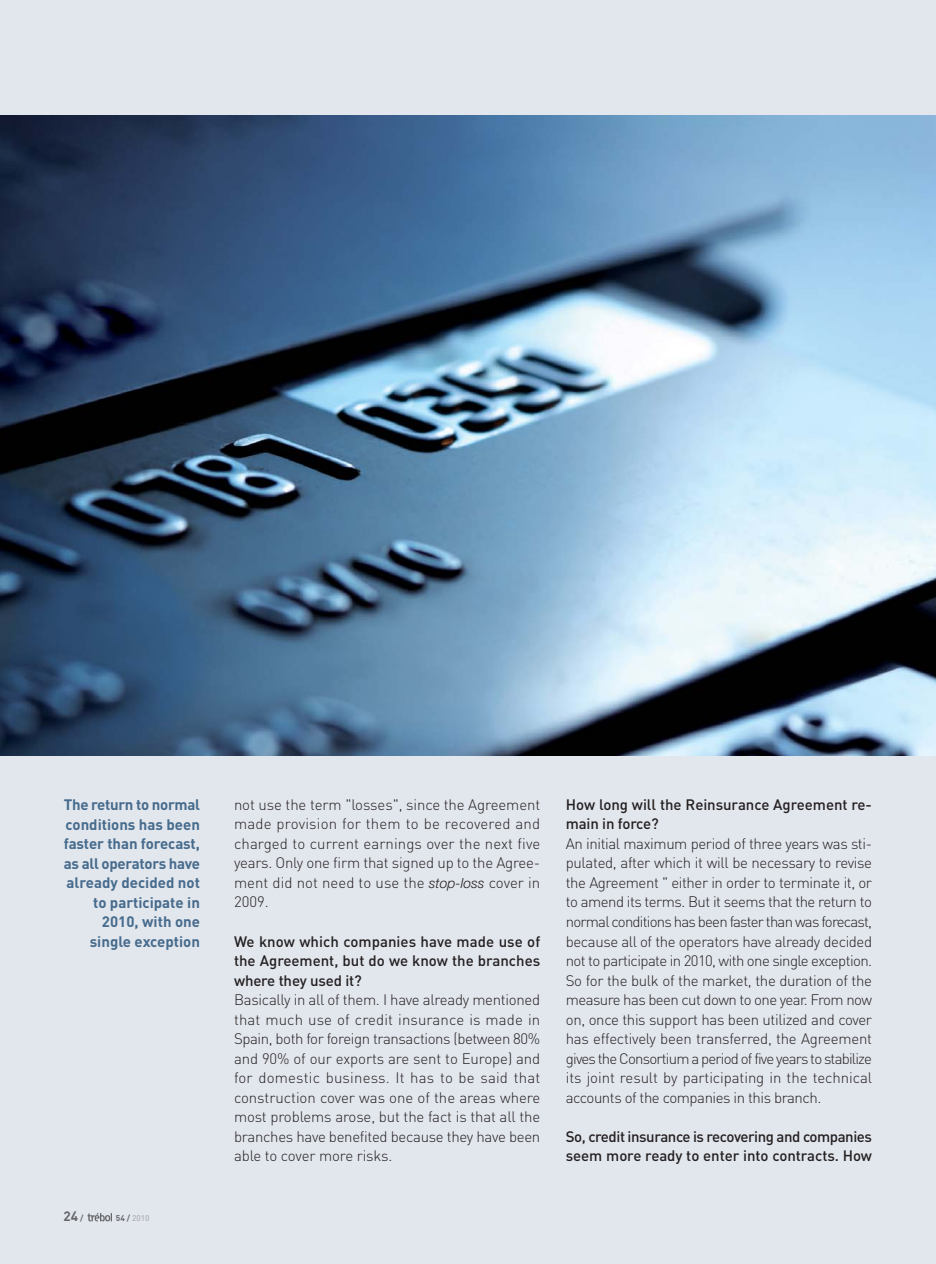
<style>
.page{position:relative;width:936px;height:1264px;background:#e2e6ed}
.page>*{position:absolute;margin:0;border:0;box-sizing:border-box;transform-origin:0 0}
.t1{font:300 15px/19.5px "DIN";letter-spacing:-.015em;color:#231f20;text-align:justify}
.t2{font:500 15px/19.5px "DIN";letter-spacing:-.005em;color:#231f20;text-align:justify}
.t3{font:700 15px/19.5px "DIN";color:#466b8c;text-align:right}
.t4{font:500 15px/19.5px "DIN";letter-spacing:-.03em;color:#231f20}
.t5{font:700 13.5px "DIN";color:#67686b}
.t6{font:500 8.25px "DIN";color:#aeb0b3}
.s1{font-size:8.25px}
.s2{font-weight:700;color:#67686b}
.s3{font-family:"Helvetica Neue";font-style:italic;font-size:13.8px}
</style>
<div class="page">
<img style="left:87px;top:1213px;width:25px;height:9px">
<img style="left:0;top:115px;width:936px;height:641px">
<p class="t3" style="left:64px;top:796px;width:138px">The return to normal conditions has been faster than forecast, as all operators have already decided not to participate in<br>2010, with one single exception</p>
<p class="t5" style="left:64px;top:1211px;width:21px">24 <span class="s1">/</span></p>
<p class="t6" style="left:116px;top:1215px;width:35px"><span class="s2">54 /</span> 2010</p>
<p class="t1" style="left:234px;top:796px;width:308px">not use the term "losses", since the Agreement made provision for them to be recovered and charged to current earnings over the next five years. Only one firm that signed up to the Agree&shy;ment did not need to use the <span class="s3">stop-loss</span> cover in 2009.</p>
<p class="t2" style="left:234px;top:933px;width:308px">We know which companies have made use of the Agreement, but do we know the branches where they used it?</p>
<p class="t1" style="left:234px;top:991px;width:308px">Basically in all of them. I have already mentioned that much use of credit insurance is made in Spain, both for foreign transactions (between 80% and 90% of our exports are sent to Europe) and for domestic business. It has to be said that construction cover was one of the areas where most problems arose, but the fact is that all the branches have benefited because they have been able to cover more risks.</p>
<p class="t2" style="left:566px;top:796px;width:308px">How long will the Reinsurance Agreement re&shy;main in force?</p>
<p class="t1" style="left:566px;top:835px;width:308px">An initial maximum period of three years was sti&shy;pulated, after which it will be necessary to revise the Agreement " either in order to terminate it, or to amend its terms. But it seems that the return to normal conditions has been faster than was forecast, because all of the operators have already decided not to participate in 2010, with one single exception.<br>So for the bulk of the market, the duration of the measure has been cut down to one year. From now on, once this support has been utilized and cover has effectively been transferred, the Agreement gives the Consortium a period of five years to stabilize its joint result by participating in the technical accounts of the companies in this branch.</p>
<p class="t4" style="left:566px;top:1128px;width:308px">So, credit insurance is recovering and companies seem more ready to enter into contracts. How</p>
</div>
